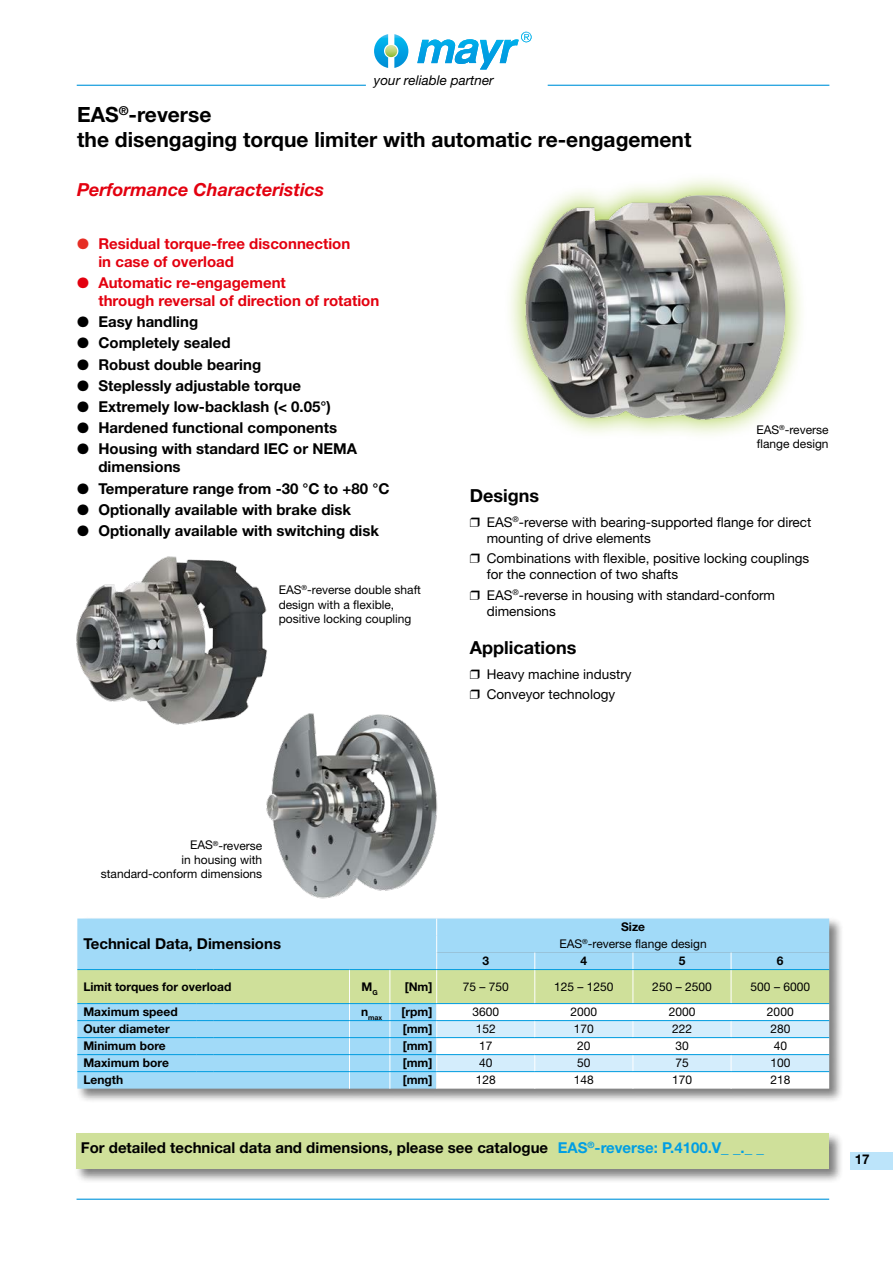
<style>
.page{position:relative;width:893px;height:1263px;background:#fff}
.page>*{position:absolute;margin:0;border:0;box-sizing:border-box;transform-origin:0 0}
.t1{font:700 21px/25.2px "Helvetica Neue LT Pro";color:#000}
.t2{font:italic 700 18px "Helvetica Neue LT Pro";color:#e3000f}
.t3{font:700 18px "Helvetica Neue LT Pro";color:#000}
.t4{font:700 15px/18px "Helvetica Neue LT Pro";color:#000}
.t5{font:700 15px/18px "Helvetica Neue LT Pro";color:#e3000f}
.t6{font:13.5px/16.2px "Helvetica Neue LT Pro";color:#000}
.t7{font:italic 13.5px "Helvetica Neue LT Pro";color:#000}
.t8{font:700 13.5px "Helvetica Neue LT Pro";color:#000}
.t9{font:12px/14.4px "Helvetica Neue LT Pro";color:#000}
.t10{font:700 12px "Helvetica Neue LT Pro";color:#000}
.t11{font:700 7.05px "Helvetica Neue LT Pro";color:#000}
.s1{color:#e62e25}
.s2{font-weight:700}
.s3{color:#009ee3}
</style>
<div class="page">
<div style="left:503px;top:172px;width:305px;height:269px;background:#94c11c;opacity:.75"></div>
<img style="left:518px;top:185px;width:275px;height:240px">
<img style="left:76px;top:556px;width:191px;height:169px">
<img style="left:267px;top:713px;width:171px;height:185px">
<div style="left:75px;top:1131px;width:769px;height:52px;background:#000;opacity:.5"></div>
<div style="left:77px;top:1133px;width:752px;height:36px;background:#cfe09a"></div>
<div style="left:76px;top:917px;width:767px;height:186px;background:#000;opacity:.5"></div>
<svg style="left:77px;top:918px;width:752px;height:171px;background:#b8e0e6"></svg>
<hr style="left:213px;top:1071px;width:136px;height:1px;background:#009ee3">
<hr style="left:349px;top:1071px;width:41px;height:1px;background:#009ee3">
<hr style="left:390px;top:1071px;width:47px;height:1px;background:#009ee3">
<hr style="left:437px;top:1071px;width:98px;height:1px;background:#009ee3">
<hr style="left:535px;top:1071px;width:98px;height:1px;background:#009ee3">
<hr style="left:633px;top:1071px;width:98px;height:1px;background:#009ee3">
<hr style="left:731px;top:1071px;width:98px;height:1px;background:#009ee3">
<div style="left:850px;top:1152px;width:43px;height:17px;background:#bce4fa"></div>
<hr style="left:77px;top:1198px;width:752px;height:2px;background:#0095db">
<hr style="left:548px;top:85px;width:281px;height:1px;background:#0095db">
<hr style="left:77px;top:85px;width:289px;height:1px;background:#0095db">
<svg style="left:374px;top:34px;width:34px;height:34px"></svg>
<svg style="left:417px;top:32px;width:115px;height:38px"></svg>
<p class="t7" style="left:374px;top:72px;width:121px">your reliable partner</p>
<h1 class="t1" style="left:77px;top:101px;width:616px">EAS<sup>®</sup>-reverse<br>the disengaging torque limiter with automatic re-engagement</h1>
<p class="t2" style="left:77px;top:178px;width:249px">Performance Characteristics</p>
<p class="t5" style="left:98px;top:234px;width:253px;text-indent:-21px"><span class="s1">●</span> Residual torque-free disconnection in case of overload</p>
<p class="t5" style="left:98px;top:273px;width:282px;text-indent:-21px">● Automatic re-engagement<br>through reversal of direction of rotation</p>
<p class="t4" style="left:77px;top:312px;width:122px">● Easy handling</p>
<p class="t4" style="left:77px;top:333px;width:155px">● Completely sealed</p>
<p class="t4" style="left:77px;top:355px;width:186px">● Robust double bearing</p>
<p class="t4" style="left:77px;top:376px;width:225px">● Steplessly adjustable torque</p>
<p class="t4" style="left:77px;top:397px;width:255px">● Extremely low-backlash (&lt; 0.05°)</p>
<p class="t4" style="left:77px;top:418px;width:261px">● Hardened functional components</p>
<p class="t4" style="left:98px;top:439px;width:260px;text-indent:-21px">● Housing with standard IEC or NEMA dimensions</p>
<p class="t4" style="left:77px;top:479px;width:314px">● Temperature range from -30 °C to +80 °C</p>
<p class="t4" style="left:77px;top:500px;width:275px">● Optionally available with brake disk</p>
<p class="t4" style="left:77px;top:521px;width:303px">● Optionally available with switching disk</p>
<p class="t9" style="left:279px;top:582px;width:144px">EAS<sup>®</sup>-reverse double shaft design with a flexible, positive locking coupling</p>
<p class="t9" style="left:756px;top:422px;width:74px">EAS<sup>®</sup>-reverse flange design</p>
<p class="t3" style="left:470px;top:484px;width:71px">Designs</p>
<p class="t6" style="left:487px;top:513px;width:326px;text-indent:-17px">❒ EAS<sup>®</sup>-reverse with bearing-supported flange for direct mounting of drive elements</p>
<p class="t6" style="left:487px;top:550px;width:324px;text-indent:-17px">❒ Combinations with flexible, positive locking couplings for the connection of two shafts</p>
<p class="t6" style="left:487px;top:587px;width:290px;text-indent:-17px">❒ EAS<sup>®</sup>-reverse in housing with standard-conform dimensions</p>
<p class="t3" style="left:470px;top:636px;width:108px">Applications</p>
<p class="t6" style="left:470px;top:663px;width:163px;line-height:20.4px">❒ Heavy machine industry ❒ Conveyor technology</p>
<p class="t9" style="left:101px;top:838px;width:163px;text-align:right">EAS<sup>®</sup>-reverse<br>in housing with standard-conform dimensions</p>
<p class="t4" style="left:83px;top:935px;width:199px">Technical Data, Dimensions</p>
<p class="t9" style="left:559px;top:918px;width:149px;line-height:17px;text-align:center"><span class="s2">Size<br></span>EAS<sup>®</sup>-reverse flange design</p>
<p class="t10" style="left:482px;top:953px;width:8px">3</p>
<p class="t10" style="left:580px;top:953px;width:8px">4</p>
<p class="t10" style="left:679px;top:953px;width:8px">5</p>
<p class="t10" style="left:777px;top:953px;width:8px">6</p>
<p class="t10" style="left:83px;top:979px;width:149px">Limit torques for overload</p>
<p class="t10" style="left:362px;top:979px;width:18px">M<sub>G</sub></p>
<p class="t10" style="left:405px;top:979px;width:29px">[Nm]</p>
<p class="t9" style="left:463px;top:979px;width:48px">75 – 750</p>
<p class="t9" style="left:554px;top:979px;width:61px">125 – 1250</p>
<p class="t9" style="left:652px;top:979px;width:61px">250 – 2500</p>
<p class="t9" style="left:751px;top:979px;width:61px">500 – 6000</p>
<p class="t10" style="left:83px;top:1004px;width:96px">Maximum speed</p>
<p class="t11" style="left:361px;top:1013px;width:23px"><sup>n</sup>max</p>
<p class="t10" style="left:402px;top:1004px;width:32px">[rpm]</p>
<p class="t9" style="left:472px;top:1004px;width:28px">3600</p>
<p class="t9" style="left:570px;top:1004px;width:28px">2000</p>
<p class="t9" style="left:669px;top:1004px;width:28px">2000</p>
<p class="t9" style="left:767px;top:1004px;width:28px">2000</p>
<p class="t10" style="left:83px;top:1021px;width:88px">Outer diameter</p>
<p class="t10" style="left:403px;top:1021px;width:31px">[mm]</p>
<p class="t9" style="left:476px;top:1022px;width:22px">152</p>
<p class="t9" style="left:574px;top:1022px;width:22px">170</p>
<p class="t9" style="left:672px;top:1022px;width:22px">222</p>
<p class="t9" style="left:770px;top:1022px;width:22px">280</p>
<p class="t10" style="left:83px;top:1038px;width:84px">Minimum bore</p>
<p class="t10" style="left:403px;top:1038px;width:31px">[mm]</p>
<p class="t9" style="left:479px;top:1039px;width:15px">17</p>
<p class="t9" style="left:577px;top:1039px;width:15px">20</p>
<p class="t9" style="left:675px;top:1039px;width:15px">30</p>
<p class="t9" style="left:774px;top:1039px;width:15px">40</p>
<p class="t10" style="left:83px;top:1055px;width:87px">Maximum bore</p>
<p class="t10" style="left:403px;top:1055px;width:31px">[mm]</p>
<p class="t9" style="left:479px;top:1056px;width:15px">40</p>
<p class="t9" style="left:577px;top:1056px;width:15px">50</p>
<p class="t9" style="left:675px;top:1056px;width:15px">75</p>
<p class="t9" style="left:770px;top:1056px;width:22px">100</p>
<p class="t10" style="left:83px;top:1072px;width:41px">Length</p>
<p class="t10" style="left:403px;top:1072px;width:31px">[mm]</p>
<p class="t9" style="left:476px;top:1073px;width:22px">128</p>
<p class="t9" style="left:574px;top:1073px;width:22px">148</p>
<p class="t9" style="left:672px;top:1073px;width:22px">170</p>
<p class="t9" style="left:770px;top:1073px;width:22px">218</p>
<p class="t4" style="left:81px;top:1138px;width:684px">For detailed technical data and dimensions, please see catalogue <span class="s3">EAS</span><sup>®</sup><span class="s3">-reverse: P.4100.V_ _._ _</span></p>
<p class="t8" style="left:855px;top:1151px;width:17px">17</p>
</div>
